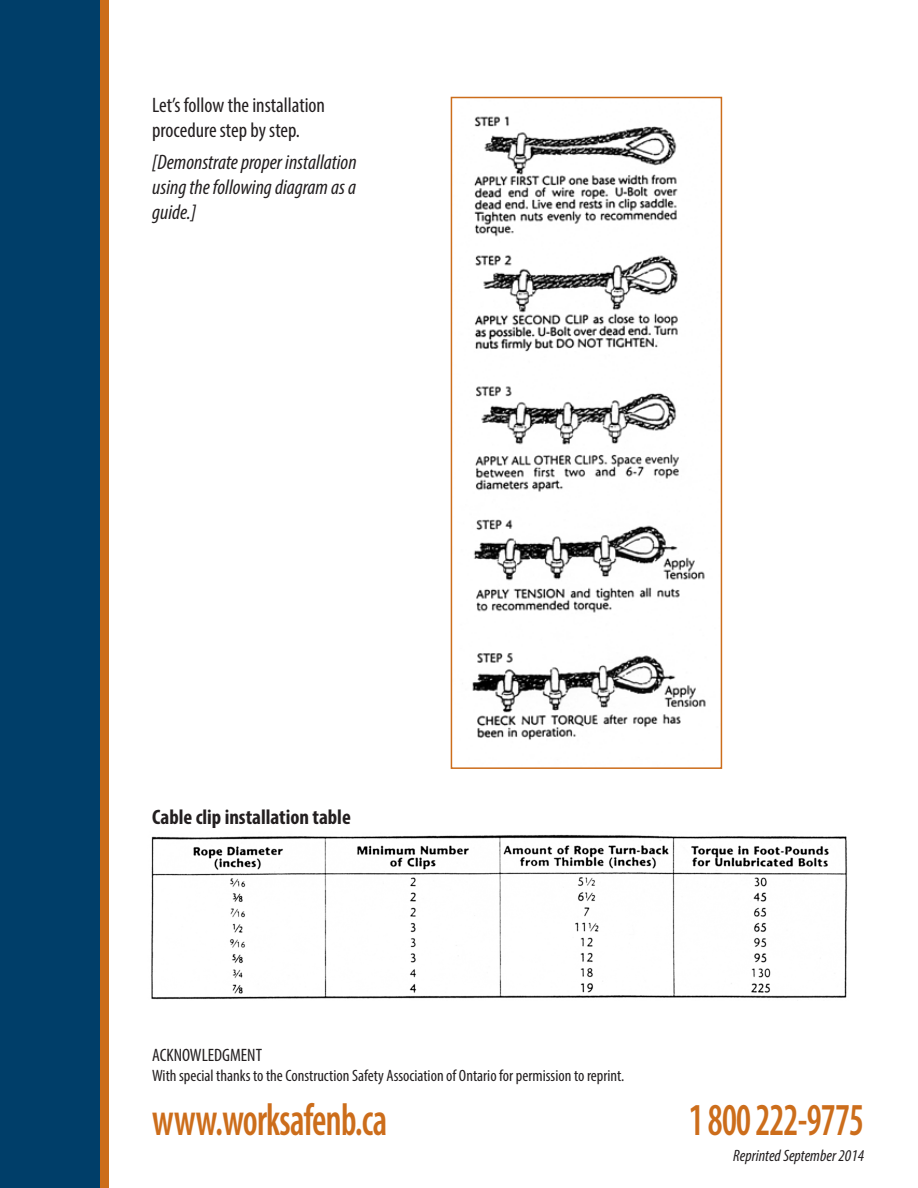
<style>
.page{position:relative;width:918px;height:1188px;background:#fff}
.page>*{position:absolute;margin:0;border:0;box-sizing:border-box;transform-origin:0 0}
.t1{font:600 condensed 45.9px "Myriad Pro";letter-spacing:-.02em;color:#cc6d1b;scale:.79 1}
.t2{font:italic condensed 21px/25.2px "Myriad Pro";color:#231f20;text-align:justify}
.t3{font:condensed 21px/25.2px "Myriad Pro";color:#231f20}
.t4{font:700 condensed 21px "Myriad Pro";color:#231f20}
.t5{font:condensed 18px "Myriad Pro";color:#231f20}
.t6{font:condensed 16.5px "Myriad Pro";color:#231f20}
.t7{font:italic condensed 16.5px "Myriad Pro";color:#231f20}
</style>
<div class="page">
<div style="left:99px;top:0;width:10px;height:1188px;background:#cc6d1b"></div>
<div style="left:0;top:0;width:99px;height:1188px;background:#003e69"></div>
<img style="left:472px;top:116px;width:234px;height:624px">
<div style="left:451px;top:97px;width:271px;height:672px;border:2px solid #cc6d1b"></div>
<img style="left:151px;top:834px;width:697px;height:166px">
<p class="t3" style="left:152px;top:92px;width:174px">Let’s follow the installation procedure step by step.</p>
<p class="t2" style="left:152px;top:149px;width:206px">[Demonstrate proper installation using the following diagram as a guide.]</p>
<p class="t4" style="left:152px;top:804px;width:200px">Cable clip installation table</p>
<p class="t5" style="left:152px;top:1044px;width:111px">ACKNOWLEDGMENT</p>
<p class="t6" style="left:152px;top:1066px;width:474px">With special thanks to the Construction Safety Association of Ontario for permission to reprint.</p>
<h1 class="t1" style="left:152px;top:1095px;width:299px">www.worksafenb.ca</h1>
<h1 class="t1" style="left:689px;top:1095px;width:224px">1 800 222-9775</h1>
<p class="t7" style="left:733px;top:1145px;width:132px">Reprinted September 2014</p>
</div>
